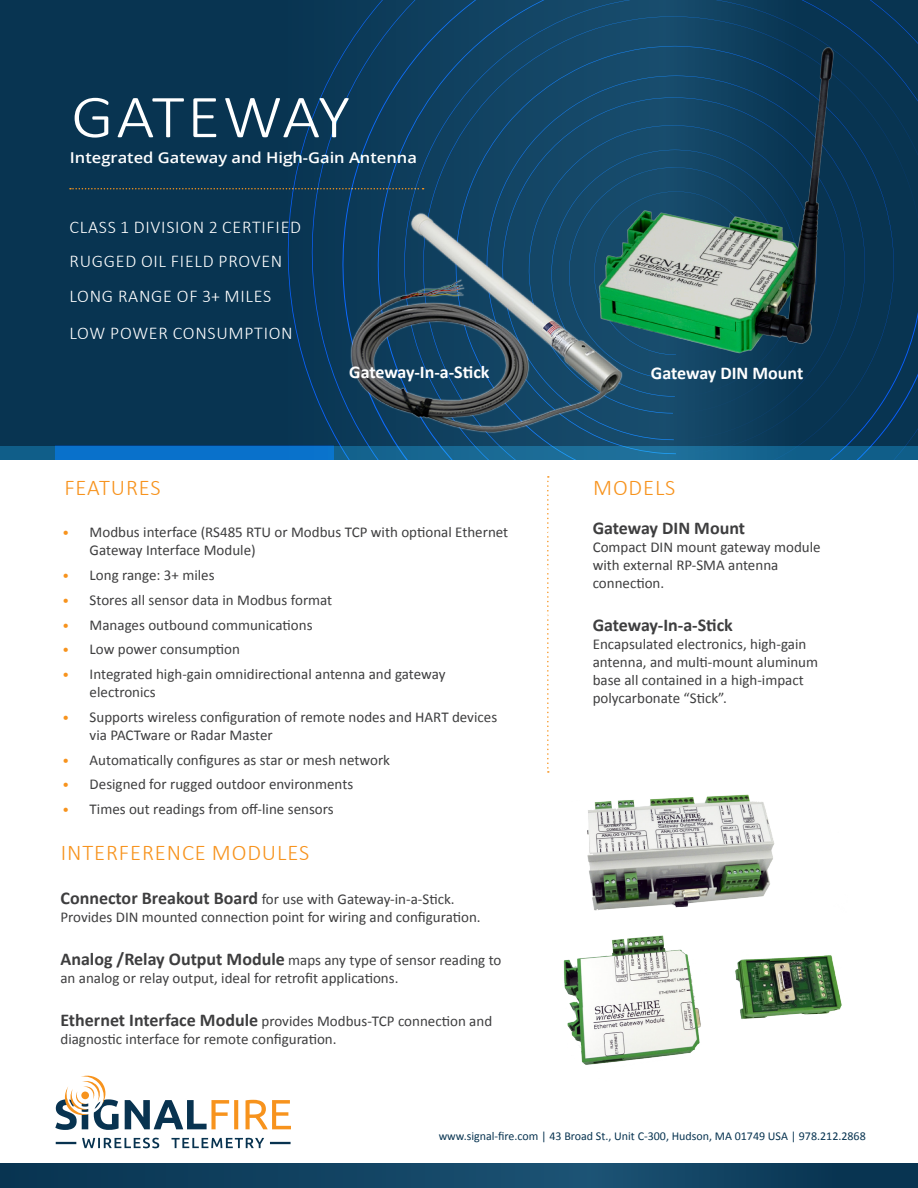
<style>
.page{position:relative;width:918px;height:1188px;background:#fff}
.page>*{position:absolute;margin:0;border:0;box-sizing:border-box;transform-origin:0 0}
.t1{font:300 61.5px "Calibri";letter-spacing:.015em;color:#fff;scale:1.1 1}
.t2{font:300 22.5px "Calibri";letter-spacing:.04em;color:#f7931d}
.t3{font:300 18px "Calibri";letter-spacing:.04em;color:#fff}
.t4{font:700 18px "Calibri";letter-spacing:-.005em;color:#3e3e3f}
.t5{font:700 18px "Calibri";letter-spacing:-.005em;color:#fff}
.t6{font:15px/18px "Calibri";color:#3e3e3f}
.t7{font:600 15px "Open Sans";color:#fff;scale:1.1 1}
.t8{font:12px "Calibri";color:#083451}
.s1{font-size:13.5px;color:#f7931d}
.s2{font-weight:700;font-size:18px}
</style>
<div class="page">
<div style="left:0;top:0;width:918px;height:460px;background:#083451"></div>
<svg style="left:70px;top:188px;width:218px;height:1px"></svg>
<svg style="left:55px;top:1075px;width:236px;height:55px"></svg>
<svg style="left:82px;top:1138px;width:182px;height:10px"></svg>
<hr style="left:56px;top:1142px;width:20px;height:2px;background:#083350">
<hr style="left:270px;top:1142px;width:21px;height:2px;background:#083350">
<svg style="left:547px;top:637px;width:2px;height:112px"></svg>
<svg style="left:342px;top:0;width:576px;height:593px"></svg>
<svg style="left:456px;top:46px;width:438px;height:438px"></svg>
<svg style="left:487px;top:76px;width:378px;height:370px"></svg>
<svg style="left:502px;top:97px;width:343px;height:343px;fill:#134464"></svg>
<svg style="left:551px;top:150px;width:248px;height:247px;fill:#134464"></svg>
<img style="left:578px;top:17px;width:280px;height:358px">
<svg style="left:0;top:1164px;width:918px;height:24px;background:#104160"></svg>
<div style="left:0;top:446px;width:918px;height:14px;background:#176792"></div>
<div style="left:55px;top:446px;width:279px;height:14px;background:#0971cb"></div>
<img style="left:318px;top:179px;width:342px;height:268px">
<img style="left:547px;top:749px;width:295px;height:316px">
<p class="t1" style="left:71px;top:79px;width:255px">GATEWAY</p>
<p class="t7" style="left:70px;top:147px;width:317px">Integrated Gateway and High-Gain Antenna</p>
<p class="t3" style="left:69px;top:216px;width:233px">CLASS 1 DIVISION 2 CERTIFIED</p>
<p class="t3" style="left:69px;top:250px;width:214px">RUGGED OIL FIELD PROVEN</p>
<p class="t3" style="left:69px;top:285px;width:203px">LONG RANGE OF 3+ MILES</p>
<p class="t3" style="left:69px;top:322px;width:225px">LOW POWER CONSUMPTION</p>
<p class="t5" style="left:349px;top:360px;width:142px">Gateway-In-a-Stick</p>
<p class="t5" style="left:651px;top:361px;width:154px">Gateway DIN Mount</p>
<p class="t2" style="left:64px;top:473px;width:98px">FEATURES</p>
<p class="t2" style="left:593px;top:473px;width:84px">MODELS</p>
<p class="t6" style="left:90px;top:523px;width:420px;text-indent:-27px"><span class="s1">•</span> Modbus interface (RS485 RTU or Modbus TCP with optional Ethernet<br>Gateway Interface Module)</p>
<p class="t6" style="left:63px;top:566px;width:154px"><span class="s1">•</span> Long range: 3+ miles</p>
<p class="t6" style="left:63px;top:591px;width:271px"><span class="s1">•</span> Stores all sensor data in Modbus format</p>
<p class="t6" style="left:63px;top:616px;width:251px"><span class="s1">•</span> Manages outbound communications</p>
<p class="t6" style="left:63px;top:640px;width:179px"><span class="s1">•</span> Low power consumption</p>
<p class="t6" style="left:90px;top:665px;width:357px;text-indent:-27px"><span class="s1">•</span> Integrated high-gain omnidirectional antenna and gateway electronics</p>
<p class="t6" style="left:90px;top:708px;width:409px;text-indent:-27px"><span class="s1">•</span> Supports wireless configuration of remote nodes and HART devices via PACTware or Radar Master</p>
<p class="t6" style="left:63px;top:751px;width:329px"><span class="s1">•</span> Automatically configures as star or mesh network</p>
<p class="t6" style="left:63px;top:775px;width:292px"><span class="s1">•</span> Designed for rugged outdoor environments</p>
<p class="t6" style="left:63px;top:800px;width:273px"><span class="s1">•</span> Times out readings from off-line sensors</p>
<p class="t2" style="left:61px;top:839px;width:250px">INTERFERENCE MODULES</p>
<p class="t6" style="left:60px;top:890px;width:422px"><span class="s2">Connector Breakout Board</span> for use with Gateway-in-a-Stick.<br>Provides DIN mounted connection point for wiring and configuration.</p>
<p class="t6" style="left:60px;top:951px;width:443px"><span class="s2">Analog /Relay Output Module</span> maps any type of sensor reading to an analog or relay output, ideal for retrofit applications.</p>
<p class="t6" style="left:60px;top:1012px;width:433px"><span class="s2">Ethernet Interface Module</span> provides Modbus-TCP connection and diagnostic interface for remote configuration.</p>
<p class="t4" style="left:593px;top:517px;width:154px">Gateway DIN Mount</p>
<p class="t6" style="left:593px;top:538px;width:229px">Compact DIN mount gateway module with external RP-SMA antenna connection.</p>
<p class="t4" style="left:593px;top:614px;width:142px">Gateway-In-a-Stick</p>
<p class="t6" style="left:593px;top:635px;width:227px">Encapsulated electronics, high-gain antenna, and multi-mount aluminum base all contained in a high-impact polycarbonate “Stick”.</p>
<p class="t8" style="left:439px;top:1128px;width:429px">www.signal-fire.com | 43 Broad St., Unit C-300, Hudson, MA 01749 USA | 978.212.2868</p>
</div>
